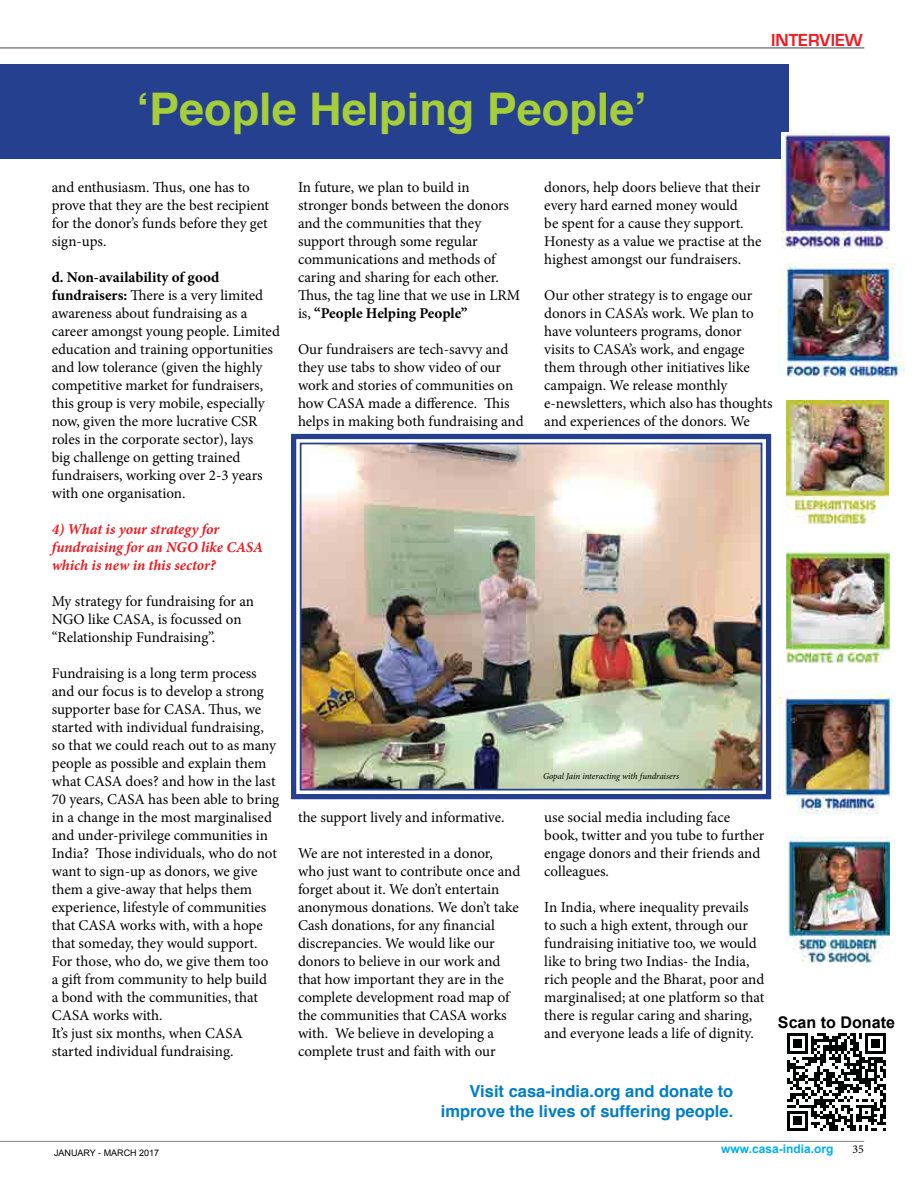
<style>
.page{position:relative;width:918px;height:1188px;background:#fff}
.page>*{position:absolute;margin:0;border:0;box-sizing:border-box;transform-origin:0 0}
.t1{font:700 45px "Helvetica";color:#a6ce39}
.t2{font:700 18px "Eurostile";color:#ed1d24}
.t3{font:700 16.5px/19.8px "Helvetica";color:#007dc5;text-align:right}
.t4{font:700 16.05px "Arial";color:#000}
.t5{font:15px/18px "Minion Pro";letter-spacing:-.005em;color:#000}
.t6{font:italic 700 15px/18px "Minion Pro";letter-spacing:-.005em;color:#ed1d24}
.t7{font:700 12px "Arial";color:#00aeef}
.t8{font:12px "Minion Pro";color:#000}
.t9{font:italic 9px "Minion Pro";letter-spacing:-.01em;color:#000}
.t10{font:9px "Arial";color:#000}
.s1{font-weight:700}
</style>
<div class="page">
<hr style="left:0;top:1141px;width:864px;height:1px;background:#808285">
<hr style="left:0;top:47px;width:864px;height:2px;background:#808285">
<div style="left:0;top:64px;width:788px;height:95px;background:#25408f"></div>
<svg style="left:291px;top:433px;width:481px;height:367px"></svg>
<img style="left:299px;top:442px;width:464px;height:349px">
<img style="left:782px;top:132px;width:108px;height:117px">
<svg style="left:787px;top:1033px;width:99px;height:98px"></svg>
<img style="left:779px;top:264px;width:126px;height:113px">
<img style="left:786px;top:400px;width:103px;height:124px">
<img style="left:786px;top:550px;width:103px;height:113px">
<img style="left:774px;top:691px;width:118px;height:124px">
<img style="left:786px;top:836px;width:104px;height:127px">
<h1 class="t1" style="left:137px;top:73px;width:512px">‘People Helping People’</h1>
<p class="t2" style="left:771px;top:30px;width:93px">INTERVIEW</p>
<p class="t5" style="left:52px;top:179px;width:219px">and enthusiasm. Thus, one has to prove that they are the best recipient for the donor’s funds before they get sign-ups.</p>
<p class="t5" style="left:52px;top:269px;width:230px"><span class="s1">d. Non-availability of good fundraisers:</span> There is a very limited awareness about fundraising as a career amongst young people. Limited education and training opportunities and low tolerance (given the highly competitive market for fundraisers, this group is very mobile, especially now, given the more lucrative CSR roles in the corporate sector), lays<br>big challenge on getting trained fundraisers, working over 2-3 years with one organisation.</p>
<p class="t6" style="left:52px;top:520px;width:213px">4) What is your strategy for fundraising for an NGO like CASA which is new in this sector?</p>
<p class="t5" style="left:52px;top:593px;width:204px">My strategy for fundraising for an<br>NGO like CASA, is focussed on “Relationship Fundraising”.</p>
<p class="t5" style="left:52px;top:665px;width:229px">Fundraising is a long term process and our focus is to develop a strong supporter base for CASA. Thus, we started with individual fundraising, so that we could reach out to as many people as possible and explain them what CASA does? and how in the last 70 years, CASA has been able to bring in a change in the most marginalised and under-privilege communities in India? Those individuals, who do not want to sign-up as donors, we give them a give-away that helps them experience, lifestyle of communities that CASA works with, with a hope that someday, they would support.<br>For those, who do, we give them too<br>a gift from community to help build<br>a bond with the communities, that CASA works with.<br>It’s just six months, when CASA started individual fundraising.</p>
<p class="t5" style="left:298px;top:179px;width:224px">In future, we plan to build in stronger bonds between the donors and the communities that they support through some regular communications and methods of caring and sharing for each other.<br>Thus, the tag line that we use in LRM is, <span class="s1">“People Helping People”</span></p>
<p class="t5" style="left:298px;top:341px;width:227px">Our fundraisers are tech-savvy and they use tabs to show video of our work and stories of communities on how CASA made a difference. This helps in making both fundraising and</p>
<p class="t5" style="left:544px;top:179px;width:219px">donors, help doors believe that their every hard earned money would<br>be spent for a cause they support.<br>Honesty as a value we practise at the highest amongst our fundraisers.</p>
<p class="t5" style="left:544px;top:287px;width:230px">Our other strategy is to engage our donors in CASA’s work. We plan to have volunteers programs, donor visits to CASA’s work, and engage them through other initiatives like campaign. We release monthly e-newsletters, which also has thoughts and experiences of the donors. We</p>
<p class="t5" style="left:298px;top:809px;width:208px">the support lively and informative.</p>
<p class="t5" style="left:298px;top:845px;width:224px">We are not interested in a donor, who just want to contribute once and forget about it. We don’t entertain anonymous donations. We don’t take Cash donations, for any financial discrepancies. We would like our donors to believe in our work and that how important they are in the complete development road map of the communities that CASA works with. We believe in developing a complete trust and faith with our</p>
<p class="t9" style="left:543px;top:770px;width:138px">Gopal Jain interacting with fundraisers</p>
<p class="t5" style="left:544px;top:809px;width:222px">use social media including face book, twitter and you tube to further engage donors and their friends and colleagues.</p>
<p class="t5" style="left:544px;top:899px;width:222px">In India, where inequality prevails to such a high extent, through our fundraising initiative too, we would like to bring two Indias- the India, rich people and the Bharat, poor and marginalised; at one platform so that there is regular caring and sharing, and everyone leads a life of dignity.</p>
<p class="t4" style="left:778px;top:1012px;width:119px">Scan to Donate</p>
<p class="t3" style="left:441px;top:1082px;width:294px">Visit casa-india.org and donate to improve the lives of suffering people.</p>
<p class="t10" style="left:54px;top:1146px;width:107px">JANUARY - MARCH 2017</p>
<p class="t7" style="left:721px;top:1141px;width:114px">www.casa-india.org</p>
<p class="t8" style="left:852px;top:1141px;width:13px">35</p>
</div>
